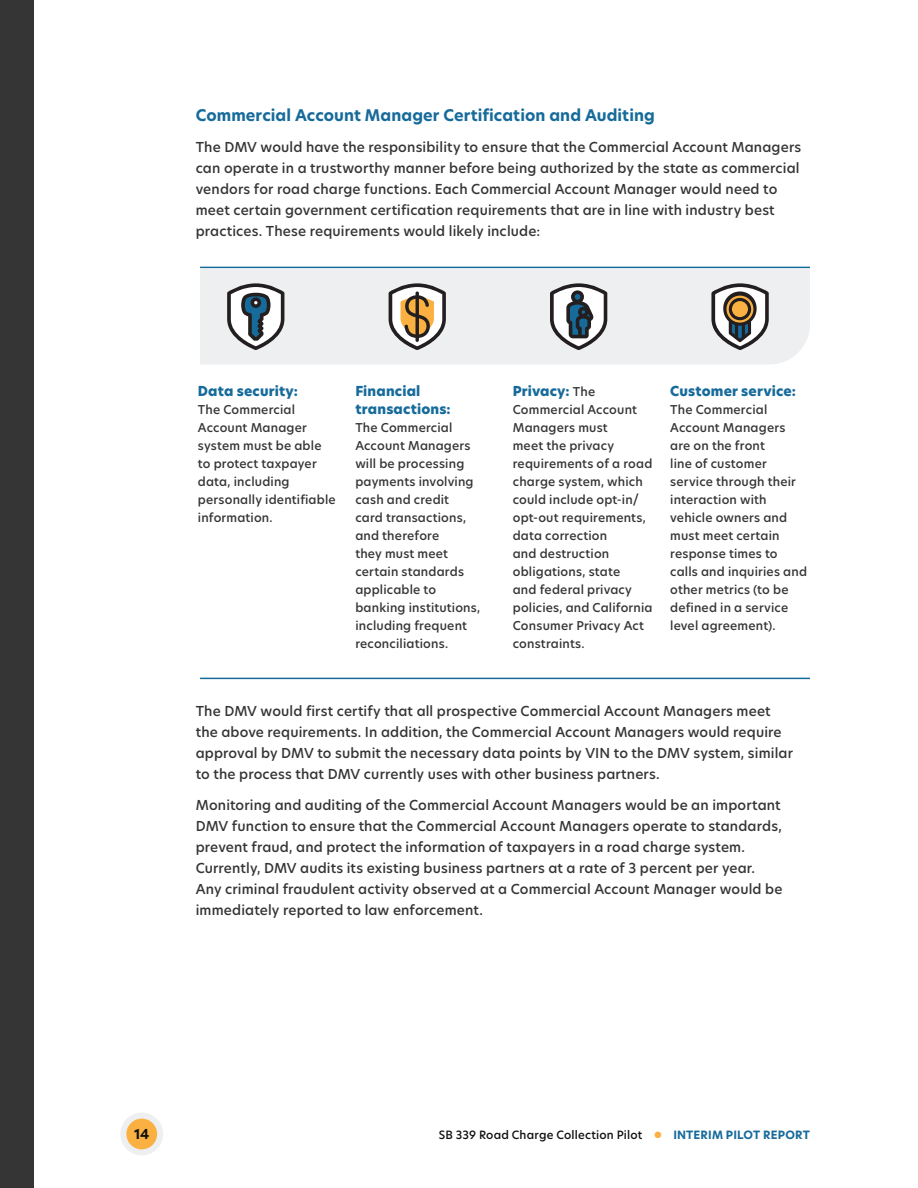
<style>
.page{position:relative;width:918px;height:1188px;background:#fff}
.page>*{position:absolute;margin:0;border:0;box-sizing:border-box;transform-origin:0 0}
.t1{font:700 15.75px "New Hero";letter-spacing:.005em;color:#166b9b}
.Body{font:500 13.5px/21px "New Hero";letter-spacing:.01em;color:#363536}
.Box_Body_NESTED{font:800 13.5px/18px "New Hero";letter-spacing:.015em;color:#166b9b}
.t2{font:700 13.5px "New Hero";color:#0e1010}
.Box_Body_NESTED-2{font:500 12px/18px "New Hero";letter-spacing:.015em;color:#363536}
.t3{font:500 11.25px "New Hero";letter-spacing:.015em;color:#0e1010}
.s1{font-weight:500;font-size:12px;color:#363536}
.s2{color:#fbb042}
.s3{font-weight:700;color:#166b9b}
</style>
<div class="page">
<div style="left:200px;top:269px;width:610px;height:95px;background:#edeff0"></div>
<div style="left:0;top:0;width:34px;height:1188px;background:#363536"></div>
<div style="left:123px;top:1116px;width:37px;height:36px;background:#fbb042;border-radius:50%"></div>
<div style="left:120px;top:1113px;width:43px;height:42px;border:6px solid #edeff0;border-radius:50%"></div>
<hr style="left:200px;top:678px;width:610px;height:1px;background:#166b9b">
<hr style="left:200px;top:267px;width:610px;height:1px;background:#166b9b">
<svg style="left:227px;top:283px;width:57px;height:67px"></svg>
<svg style="left:550px;top:283px;width:57px;height:67px"></svg>
<svg style="left:711px;top:283px;width:58px;height:67px"></svg>
<svg style="left:389px;top:283px;width:57px;height:67px"></svg>
<h3 class="t1" style="left:196px;top:104px;width:461px">Commercial Account Manager Certification and Auditing</h3>
<p class="Body" style="left:196px;top:137px;width:607px">The DMV would have the responsibility to ensure that the Commercial Account Managers can operate in a trustworthy manner before being authorized by the state as commercial vendors for road charge functions. Each Commercial Account Manager would need to meet certain government certification requirements that are in line with industry best practices. These requirements would likely include:</p>
<p class="Box_Body_NESTED" style="left:198px;top:382px;width:102px">Data security:</p>
<p class="Box_Body_NESTED-2" style="left:198px;top:401px;width:139px">The Commercial<br>Account Manager system must be able to protect taxpayer data, including personally identifiable information.</p>
<p class="Box_Body_NESTED" style="left:355px;top:382px;width:97px">Financial transactions:</p>
<p class="Box_Body_NESTED-2" style="left:355px;top:419px;width:126px">The Commercial<br>Account Managers will be processing payments involving cash and credit<br>card transactions, and therefore<br>they must meet certain standards applicable to banking institutions, including frequent reconciliations.</p>
<p class="Box_Body_NESTED" style="left:513px;top:382px;width:84px">Privacy: <span class="s1">The</span></p>
<p class="Box_Body_NESTED-2" style="left:513px;top:401px;width:141px">Commercial Account<br>Managers must<br>meet the privacy requirements of a road charge system, which could include opt-in/ opt-out requirements, data correction<br>and destruction obligations, state<br>and federal privacy policies, and California<br>Consumer Privacy Act constraints.</p>
<p class="Box_Body_NESTED" style="left:670px;top:382px;width:127px">Customer service:</p>
<p class="Box_Body_NESTED-2" style="left:670px;top:401px;width:138px">The Commercial<br>Account Managers are on the front<br>line of customer service through their interaction with vehicle owners and must meet certain response times to calls and inquiries and other metrics (to be defined in a service level agreement).</p>
<p class="Body" style="left:196px;top:700px;width:599px">The DMV would first certify that all prospective Commercial Account Managers meet the above requirements. In addition, the Commercial Account Managers would require approval by DMV to submit the necessary data points by VIN to the DMV system, similar to the process that DMV currently uses with other business partners.</p>
<p class="Body" style="left:196px;top:795px;width:588px">Monitoring and auditing of the Commercial Account Managers would be an important DMV function to ensure that the Commercial Account Managers operate to standards, prevent fraud, and protect the information of taxpayers in a road charge system.<br>Currently, DMV audits its existing business partners at a rate of 3 percent per year.<br>Any criminal fraudulent activity observed at a Commercial Account Manager would be immediately reported to law enforcement.</p>
<p class="t2" style="left:134px;top:1125px;width:17px">14</p>
<p class="t3" style="left:439px;top:1127px;width:373px">SB 339 Road Charge Collection Pilot <span class="s2">●</span> <span class="s3">INTERIM PILOT REPORT</span></p>
</div>
